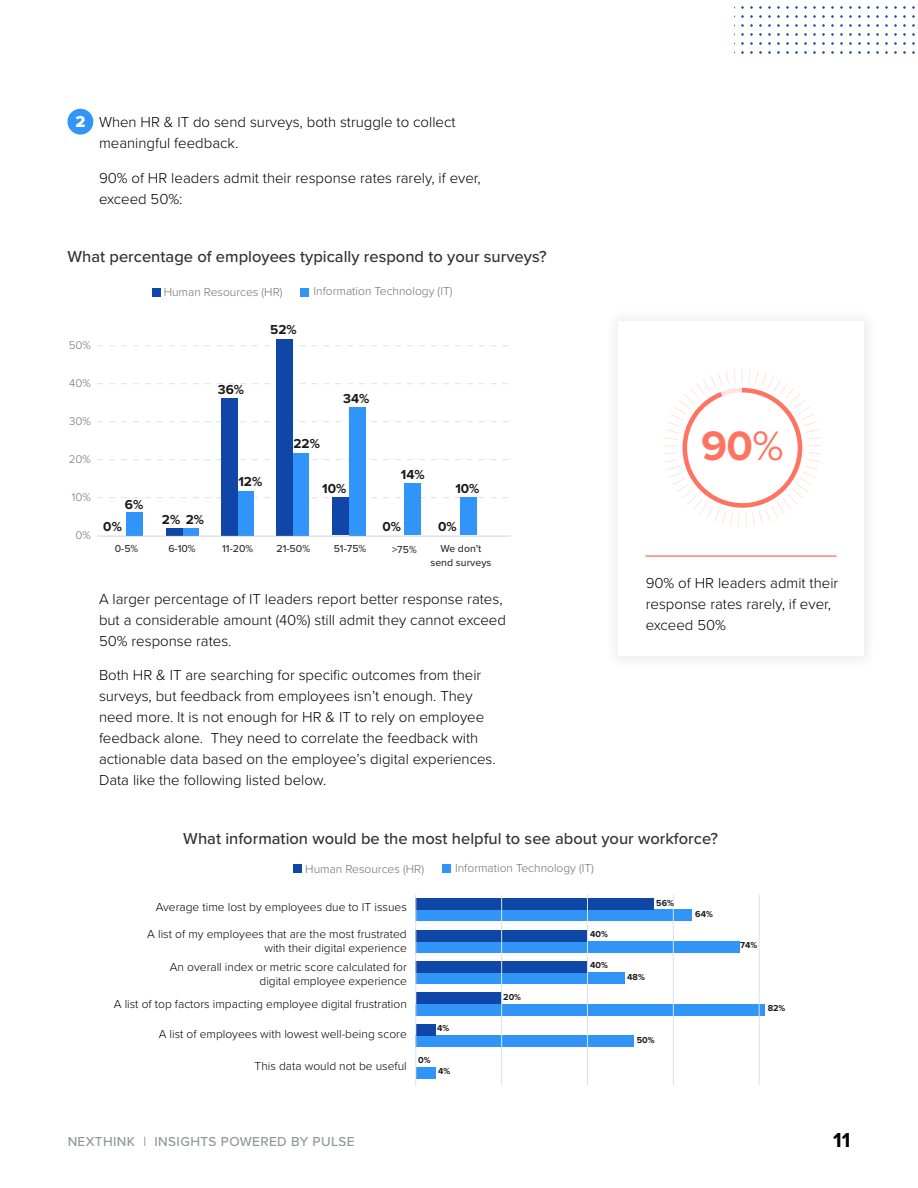
<style>
.page{position:relative;width:918px;height:1188px;background:#fff}
.page>*{position:absolute;margin:0;border:0;box-sizing:border-box;transform-origin:0 0}
.t1{font:700 42.6px "Proxima Nova";color:#ff7461}
.t2{font:700 21px "Proxima Nova";color:#000}
.t3{font:500 16.5px "Proxima Nova";color:#333}
.t4{font:16.5px "Proxima Nova Extrabld";color:#fff}
.t5{font:300 15px/21px "Proxima Nova";color:#000}
.t6{font:700 13.5px "Proxima Nova";color:#1a1a1a}
.t7{font:500 13.5px "Proxima Nova";letter-spacing:.03em;color:#777b85}
.t8{font:300 12px/13.5px "Proxima Nova";color:#000;text-align:right}
.t9{font:300 12px "Proxima Nova";color:#707070}
.t10{font:300 11.55px "Proxima Nova";color:#707070}
.t11{font:500 10.5px/13.5px "Proxima Nova";color:#333;text-align:center}
.t12{font:700 9px "Proxima Nova";color:#1a1a1a}
.s1{font-weight:400}
</style>
<div class="page">
<div style="left:416px;top:910px;width:276px;height:11px;background:#3194f7"></div>
<div style="left:416px;top:899px;width:238px;height:11px;background:#1046a8"></div>
<div style="left:416px;top:941px;width:324px;height:11px;background:#3194f7"></div>
<div style="left:416px;top:930px;width:171px;height:11px;background:#1046a8"></div>
<div style="left:416px;top:973px;width:209px;height:11px;background:#3194f7"></div>
<div style="left:416px;top:961px;width:172px;height:12px;background:#1046a8"></div>
<div style="left:416px;top:1004px;width:349px;height:11px;background:#3194f7"></div>
<div style="left:416px;top:993px;width:86px;height:11px;background:#1046a8"></div>
<div style="left:416px;top:1036px;width:218px;height:11px;background:#3194f7"></div>
<div style="left:416px;top:1024px;width:20px;height:12px;background:#1046a8"></div>
<div style="left:416px;top:1067px;width:20px;height:11px;background:#3194f7"></div>
<hr style="left:416px;top:894px;width:1px;height:192px;background:#dae1e9">
<hr style="left:501px;top:895px;width:1px;height:190px;background:#dae1e9">
<hr style="left:759px;top:895px;width:1px;height:190px;background:#dae1e9">
<hr style="left:587px;top:895px;width:1px;height:190px;background:#dae1e9">
<hr style="left:673px;top:895px;width:1px;height:190px;background:#dae1e9">
<div style="left:293px;top:864px;width:9px;height:9px;background:#1046a8"></div>
<div style="left:442px;top:864px;width:9px;height:9px;background:#3194f7"></div>
<svg style="left:97px;top:421px;width:411px;height:1px"></svg>
<svg style="left:97px;top:383px;width:411px;height:1px"></svg>
<svg style="left:97px;top:459px;width:411px;height:1px"></svg>
<svg style="left:97px;top:497px;width:411px;height:1px"></svg>
<div style="left:152px;top:288px;width:9px;height:9px;background:#1046a8"></div>
<div style="left:300px;top:288px;width:9px;height:9px;background:#3194f7"></div>
<div style="left:182px;top:528px;width:16px;height:7px;background:#3094f8"></div>
<div style="left:166px;top:528px;width:16px;height:7px;background:#1046a8"></div>
<div style="left:238px;top:491px;width:16px;height:44px;background:#3094f8"></div>
<div style="left:222px;top:398px;width:16px;height:137px;background:#1046a8"></div>
<div style="left:292px;top:453px;width:16px;height:83px;background:#3094f8"></div>
<div style="left:276px;top:339px;width:16px;height:197px;background:#1046a8"></div>
<div style="left:349px;top:407px;width:16px;height:128px;background:#3094f8"></div>
<div style="left:333px;top:497px;width:16px;height:38px;background:#1046a8"></div>
<div style="left:405px;top:483px;width:16px;height:52px;background:#3094f8"></div>
<div style="left:460px;top:497px;width:16px;height:38px;background:#3094f8"></div>
<div style="left:127px;top:512px;width:16px;height:23px;background:#3094f8"></div>
<hr style="left:97px;top:535px;width:414px;height:2px;background:#9fa7b4">
<div style="left:604px;top:307px;width:275px;height:363px;background:#f9f9fb"></div>
<div style="left:619px;top:321px;width:245px;height:335px;background:#fff"></div>
<hr style="left:645px;top:555px;width:192px;height:2px;background:#ff7461">
<svg style="left:663px;top:369px;width:158px;height:158px"></svg>
<div style="left:68px;top:109px;width:25px;height:26px;background:#3194f7;border-radius:50%"></div>
<svg style="left:734px;top:6px;width:181px;height:48px"></svg>
<p class="t4" style="left:75px;top:115px;width:12px">2</p>
<p class="t5" style="left:99px;top:112px;width:358px">When HR &amp; IT do send surveys, both struggle to collect meaningful feedback.</p>
<p class="t5" style="left:99px;top:168px;width:383px">90% of HR leaders admit their response rates rarely, if ever, exceed 50%:</p>
<p class="t3" style="left:68px;top:250px;width:481px">What percentage of employees typically respond to your surveys?</p>
<p class="t9" style="left:164px;top:286px;width:120px">Human Resources (HR)</p>
<p class="t9" style="left:314px;top:286px;width:140px">Information Technology (IT)</p>
<p class="t10" style="left:69px;top:340px;width:24px">50%</p>
<p class="t10" style="left:69px;top:377px;width:23px">40%</p>
<p class="t10" style="left:69px;top:415px;width:23px">30%</p>
<p class="t10" style="left:69px;top:453px;width:24px">20%</p>
<p class="t10" style="left:72px;top:491px;width:20px">10%</p>
<p class="t10" style="left:76px;top:529px;width:17px">0%</p>
<p class="t6" style="left:270px;top:324px;width:28px">52%</p>
<p class="t6" style="left:218px;top:384px;width:28px">36%</p>
<p class="t6" style="left:125px;top:499px;width:20px">6%</p>
<p class="t6" style="left:103px;top:521px;width:20px">0%</p>
<p class="t6" style="left:162px;top:514px;width:44px">2% 2%</p>
<p class="t6" style="left:238px;top:476px;width:25px">12%</p>
<p class="t6" style="left:343px;top:393px;width:28px">34%</p>
<p class="t6" style="left:294px;top:438px;width:28px">22%</p>
<p class="t6" style="left:322px;top:483px;width:26px">10%</p>
<p class="t6" style="left:401px;top:469px;width:25px">14%</p>
<p class="t6" style="left:455px;top:483px;width:26px">10%</p>
<p class="t6" style="left:383px;top:521px;width:20px">0%</p>
<p class="t6" style="left:438px;top:521px;width:20px">0%</p>
<p class="t11" style="left:168px;top:543px;width:29px">6-10%</p>
<p class="t11" style="left:222px;top:543px;width:33px">11-20%</p>
<p class="t11" style="left:334px;top:543px;width:34px">51-75%</p>
<p class="t11" style="left:392px;top:543px;width:26px">&gt;75%</p>
<p class="t11" style="left:430px;top:542px;width:63px">We don’t send surveys</p>
<p class="t11" style="left:115px;top:543px;width:25px">0-5%</p>
<p class="t11" style="left:277px;top:543px;width:35px">21-50%</p>
<p class="t5" style="left:99px;top:589px;width:409px">A larger percentage of IT leaders report better response rates, but a considerable amount (40%) still admit they cannot exceed<br>50% response rates.</p>
<p class="t5" style="left:99px;top:665px;width:398px">Both HR &amp; IT are searching for specific outcomes from their surveys, but feedback from employees isn’t enough. They need more. It is not enough for HR &amp; IT to rely on employee feedback alone. They need to correlate the feedback with actionable data based on the employee’s digital experiences.<br>Data like the following listed below.</p>
<h1 class="t1" style="left:701px;top:428px;width:84px">90<span class="s1">%</span></h1>
<p class="t5" style="left:646px;top:573px;width:194px">90% of HR leaders admit their response rates rarely, if ever, exceed 50%</p>
<p class="t3" style="left:183px;top:831px;width:536px">What information would be the most helpful to see about your workforce?</p>
<p class="t9" style="left:305px;top:863px;width:120px">Human Resources (HR)</p>
<p class="t9" style="left:455px;top:862px;width:140px">Information Technology (IT)</p>
<p class="t8" style="left:156px;top:901px;width:253px">Average time lost by employees due to IT issues</p>
<p class="t8" style="left:147px;top:928px;width:261px">A list of my employees that are the most frustrated with their digital experience</p>
<p class="t8" style="left:170px;top:961px;width:238px">An overall index or metric score calculated for digital employee experience</p>
<p class="t8" style="left:114px;top:998px;width:295px">A list of top factors impacting employee digital frustration</p>
<p class="t8" style="left:159px;top:1028px;width:250px">A list of employees with lowest well-being score</p>
<p class="t8" style="left:255px;top:1060px;width:154px">This data would not be useful</p>
<p class="t12" style="left:437px;top:1024px;width:14px">4%</p>
<p class="t12" style="left:438px;top:1067px;width:14px">4%</p>
<p class="t12" style="left:418px;top:1056px;width:14px">0%</p>
<p class="t12" style="left:503px;top:994px;width:19px">20%</p>
<p class="t12" style="left:590px;top:931px;width:19px">40%</p>
<p class="t12" style="left:590px;top:962px;width:19px">40%</p>
<p class="t12" style="left:656px;top:899px;width:19px">56%</p>
<p class="t12" style="left:627px;top:973px;width:19px">48%</p>
<p class="t12" style="left:637px;top:1036px;width:19px">50%</p>
<p class="t12" style="left:695px;top:910px;width:19px">64%</p>
<p class="t12" style="left:740px;top:942px;width:19px">74%</p>
<p class="t12" style="left:768px;top:1005px;width:19px">82%</p>
<p class="t7" style="left:68px;top:1136px;width:288px">NEXTHINK | INSIGHTS POWERED BY PULSE</p>
<h2 class="t2" style="left:833px;top:1131px;width:19px">11</h2>
</div>
